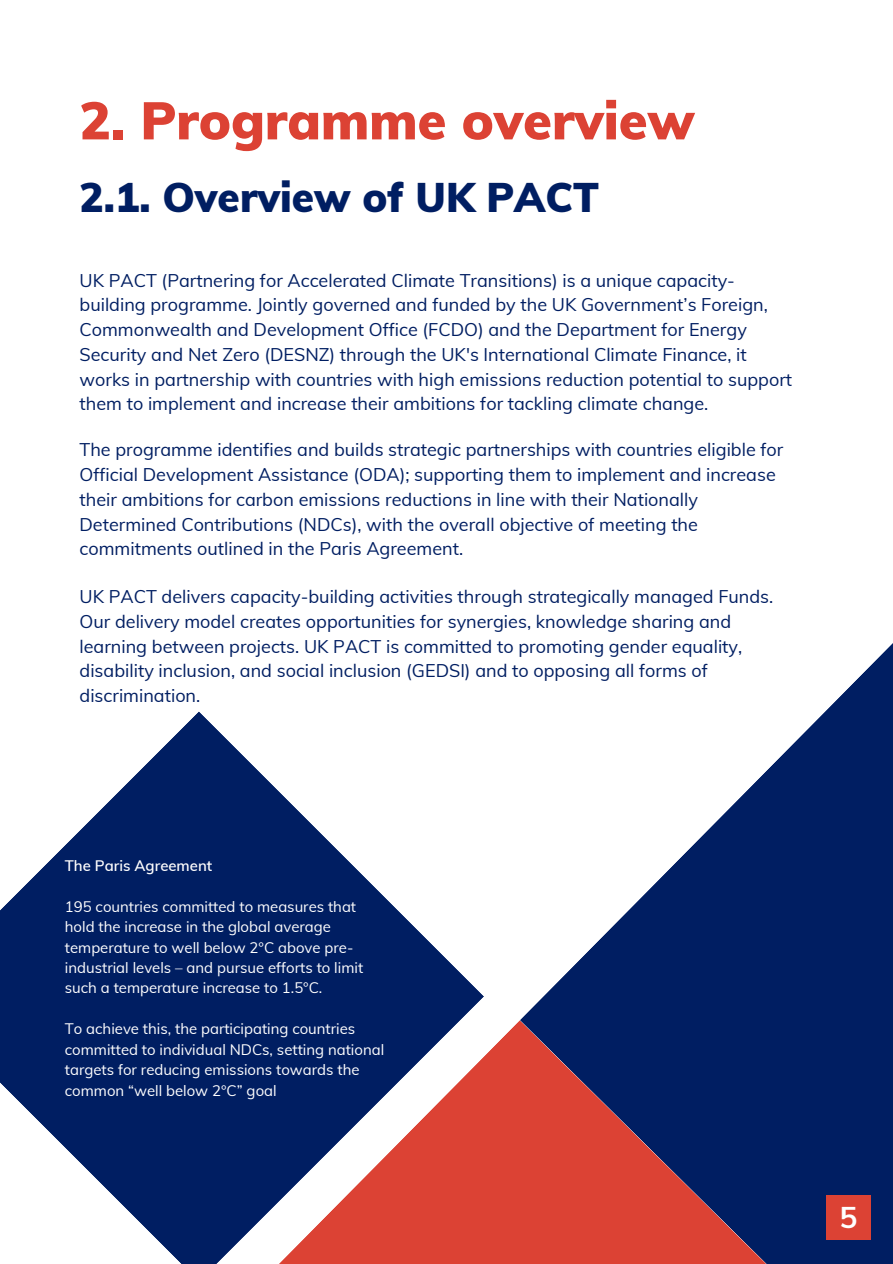
<style>
.page{position:relative;width:893px;height:1264px;background:#fff}
.page>*{position:absolute;margin:0;border:0;box-sizing:border-box;transform-origin:0 0}
.t1{font:900 52.2px "Muli";color:#dc4234}
.t2{font:900 40.5px "Muli";color:#001e62}
.t3{font:700 30px "Muli";color:#fff}
.t4{font:18px/24.8px "Muli";color:#001e62}
.t5{font:14.85px/20.4px "Muli";color:#fff}
.t6{font:600 14.85px "Muli";color:#fff}
</style>
<div class="page">
<svg style="left:520px;top:644px;width:372px;height:376px"></svg>
<svg style="left:484px;top:1020px;width:408px;height:243px;fill:#001e62"></svg>
<svg style="left:0;top:711px;width:484px;height:552px;fill:#001e62"></svg>
<div style="left:826px;top:1195px;width:44px;height:44px;background:#dc4234"></div>
<p class="t1" style="left:79px;top:87px;width:616px">2. Programme overview</p>
<h3 class="t2" style="left:79px;top:171px;width:521px">2.1. Overview of UK PACT</h3>
<p class="t4" style="left:79px;top:267px;width:714px">UK PACT (Partnering for Accelerated Climate Transitions) is a unique capacity&shy;building programme. Jointly governed and funded by the UK Government’s Foreign, Commonwealth and Development Office (FCDO) and the Department for Energy Security and Net Zero (DESNZ) through the UK's International Climate Finance, it works in partnership with countries with high emissions reduction potential to support them to implement and increase their ambitions for tackling climate change.</p>
<h3 class="t4" style="left:79px;top:437px;width:705px">The programme identifies and builds strategic partnerships with countries eligible for Official Development Assistance (ODA); supporting them to implement and increase their ambitions for carbon emissions reductions in line with their Nationally Determined Contributions (NDCs), with the overall objective of meeting the commitments outlined in the Paris Agreement.</h3>
<h3 class="t4" style="left:79px;top:584px;width:695px">UK PACT delivers capacity-building activities through strategically managed Funds.<br>Our delivery model creates opportunities for synergies, knowledge sharing and learning between projects. UK PACT is committed to promoting gender equality, disability inclusion, and social inclusion (GEDSI) and to opposing all forms of discrimination.</h3>
<h4 class="t6" style="left:65px;top:855px;width:149px">The Paris Agreement</h4>
<p class="t5" style="left:65px;top:895px;width:300px">195 countries committed to measures that hold the increase in the global average temperature to well below 2°C above pre&shy;industrial levels – and pursue efforts to limit such a temperature increase to 1.5°C.</p>
<p class="t5" style="left:65px;top:1018px;width:321px">To achieve this, the participating countries committed to individual NDCs, setting national targets for reducing emissions towards the common “well below 2°C” goal</p>
<p class="t3" style="left:839px;top:1198px;width:19px">5</p>
</div>
